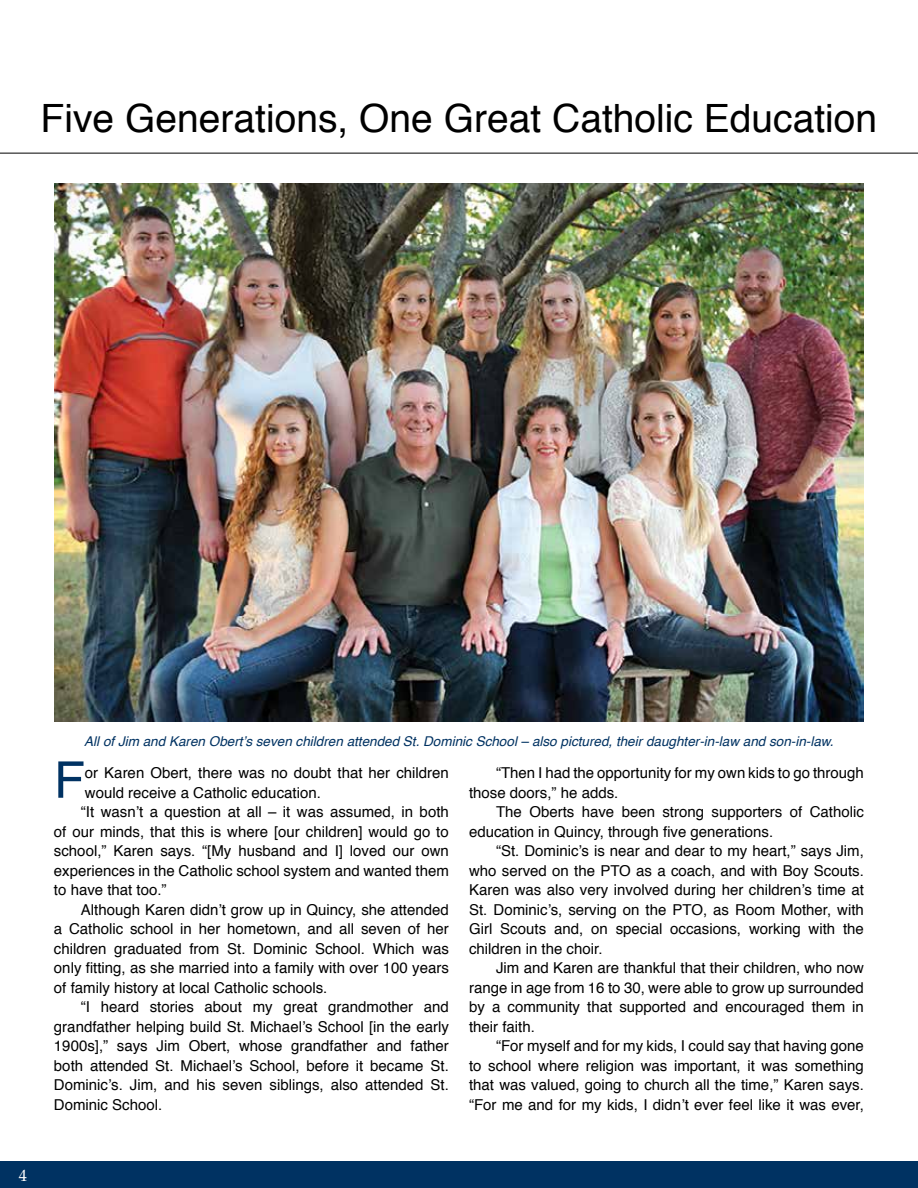
<style>
.page{position:relative;width:918px;height:1188px;background:#fff}
.page>*{position:absolute;margin:0;border:0;box-sizing:border-box;transform-origin:0 0}
.t1{font:50.55px "Helvetica";color:#003262}
.t2{font:39px "Helvetica";color:#000}
.t3{font:16.5px "Palatino Linotype";color:#fff}
.t4{font:15px/19.5px "Helvetica";color:#000;text-align:justify}
.t5{font:italic 13.5px "Helvetica";color:#003262}
</style>
<div class="page">
<div style="left:0;top:1161px;width:918px;height:27px;background:#003262"></div>
<hr style="left:0;top:153px;width:918px;height:1px;background:#000">
<img style="left:54px;top:184px;width:810px;height:538px">
<h2 class="t2" style="left:41px;top:88px;width:838px">Five Generations, One Great Catholic Education</h2>
<p class="t3" style="left:19px;top:1163px;width:10px">4</p>
<p class="t5" style="left:84px;top:730px;width:751px">All of Jim and Karen Obert’s seven children attended St. Dominic School – also pictured, their daughter-in-law and son-in-law.</p>
<h1 class="t1" style="left:54px;top:741px;width:32px">F</h1>
<p class="t4" style="left:85px;top:764px;width:365px">or Karen Obert, there was no doubt that her children</p>
<p class="t4" style="left:85px;top:783px;width:237px">would receive a Catholic education.</p>
<p class="t4" style="left:81px;top:803px;width:369px">“It wasn’t a question at all – it was assumed, in both</p>
<p class="t4" style="left:54px;top:822px;width:396px">of our minds, that this is where [our children] would go to</p>
<p class="t4" style="left:54px;top:842px;width:396px">school,” Karen says. “[My husband and I] loved our own</p>
<p class="t4" style="left:54px;top:861px;width:396px">experiences in the Catholic school system and wanted them</p>
<p class="t4" style="left:54px;top:881px;width:114px">to have that too.”</p>
<p class="t4" style="left:81px;top:900px;width:369px">Although Karen didn’t grow up in Quincy, she attended</p>
<p class="t4" style="left:54px;top:920px;width:396px">a Catholic school in her hometown, and all seven of her</p>
<p class="t4" style="left:54px;top:939px;width:396px">children graduated from St. Dominic School. Which was</p>
<p class="t4" style="left:54px;top:959px;width:396px">only fitting, as she married into a family with over 100 years</p>
<p class="t4" style="left:54px;top:978px;width:275px">of family history at local Catholic schools.</p>
<p class="t4" style="left:81px;top:998px;width:369px">“I heard stories about my great grandmother and</p>
<p class="t4" style="left:54px;top:1017px;width:396px">grandfather helping build St. Michael’s School [in the early</p>
<p class="t4" style="left:54px;top:1037px;width:396px">1900s],” says Jim Obert, whose grandfather and father</p>
<p class="t4" style="left:54px;top:1056px;width:396px">both attended St. Michael’s School, before it became St.</p>
<p class="t4" style="left:54px;top:1076px;width:396px">Dominic’s. Jim, and his seven siblings, also attended St.</p>
<p class="t4" style="left:54px;top:1095px;width:110px">Dominic School.</p>
<p class="t4" style="left:469px;top:764px;width:396px;text-indent:27px">“Then I had the opportunity for my own kids to go through those doors,” he adds.</p>
<p class="t4" style="left:469px;top:803px;width:396px;text-indent:27px">The Oberts have been strong supporters of Catholic education in Quincy, through five generations.</p>
<p class="t4" style="left:469px;top:842px;width:396px;text-indent:27px">“St. Dominic’s is near and dear to my heart,” says Jim, who served on the PTO as a coach, and with Boy Scouts.<br>Karen was also very involved during her children’s time at St. Dominic’s, serving on the PTO, as Room Mother, with Girl Scouts and, on special occasions, working with the children in the choir.</p>
<p class="t4" style="left:469px;top:959px;width:396px;text-indent:27px">Jim and Karen are thankful that their children, who now range in age from 16 to 30, were able to grow up surrounded by a community that supported and encouraged them in their faith.</p>
<p class="t4" style="left:469px;top:1037px;width:396px;text-indent:27px">“For myself and for my kids, I could say that having gone to school where religion was important, it was something that was valued, going to church all the time,” Karen says. “For me and for my kids, I didn’t ever feel like it was ever,</p>
</div>
